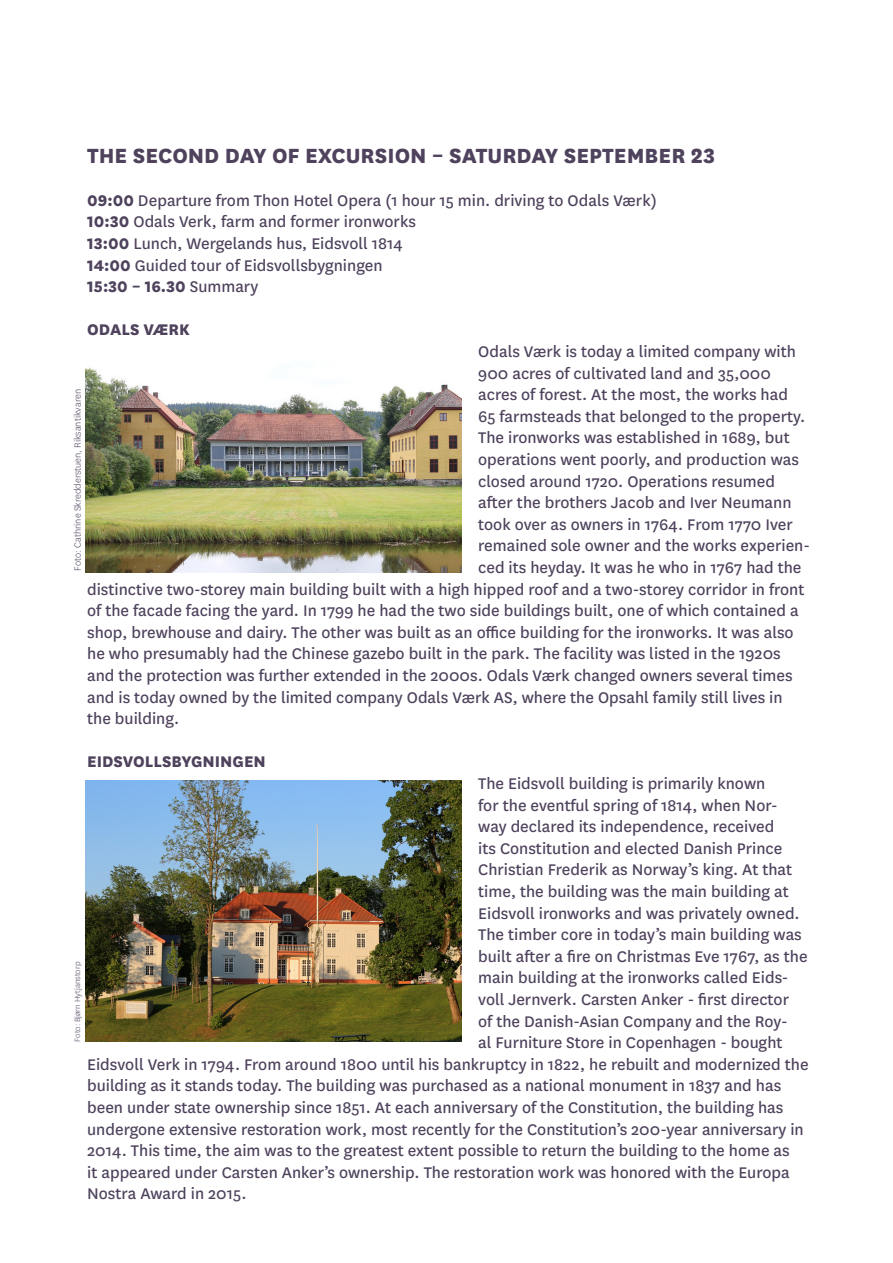
<style>
.page{position:relative;width:893px;height:1263px;background:#fff}
.page>*{position:absolute;margin:0;border:0;box-sizing:border-box;transform-origin:0 0}
.t1{font:800 24px "National";color:#4e425c}
.t2{font:18px/21.6px "National";color:#4e425c}
.t3{font:800 18px "National";color:#4e425c}
.t4{font:300 10.5px "National";color:#4e425c}
.t5{font:300 9px "National";color:#4e425c}
.s1{font-weight:800}
</style>
<div class="page">
<img style="left:85px;top:368px;width:376px;height:205px">
<img style="left:85px;top:780px;width:376px;height:261px">
<h1 class="t1" style="left:87px;top:138px;width:629px">THE SECOND DAY OF EXCURSION – SATURDAY SEPTEMBER 23</h1>
<p class="t2" style="left:87px;top:188px;width:571px"><span class="s1">09:00</span> Departure from Thon Hotel Opera (1 hour 15 min. driving to Odals Værk)<br><span class="s1">10:30</span> Odals Verk, farm and former ironworks<br><span class="s1">13:00</span> Lunch, Wergelands hus, Eidsvoll 1814<br><span class="s1">14:00</span> Guided tour of Eidsvollsbygningen<br><span class="s1">15:30 – 16.30</span> Summary</p>
<p class="t3" style="left:87px;top:317px;width:104px">ODALS VÆRK</p>
<p class="t2" style="left:478px;top:340px;width:319px">Odals Værk is today a limited company with</p>
<p class="t2" style="left:478px;top:361px;width:294px">900 acres of cultivated land and 35,000</p>
<p class="t2" style="left:478px;top:383px;width:311px">acres of forest. At the most, the works had</p>
<p class="t2" style="left:478px;top:404px;width:328px">65 farmsteads that belonged to the property.</p>
<p class="t2" style="left:478px;top:426px;width:313px">The ironworks was established in 1689, but</p>
<p class="t2" style="left:478px;top:448px;width:322px">operations went poorly, and production was</p>
<p class="t2" style="left:478px;top:469px;width:298px">closed around 1720. Operations resumed</p>
<p class="t2" style="left:478px;top:491px;width:315px">after the brothers Jacob and Iver Neumann</p>
<p class="t2" style="left:478px;top:512px;width:316px">took over as owners in 1764. From 1770 Iver</p>
<p class="t2" style="left:478px;top:534px;width:333px">remained sole owner and the works experien-</p>
<p class="t2" style="left:478px;top:556px;width:325px">ced its heyday. It was he who in 1767 had the</p>
<p class="t2" style="left:87px;top:577px;width:719px">distinctive two-storey main building built with a high hipped roof and a two-storey corridor in front</p>
<p class="t2" style="left:87px;top:599px;width:713px">of the facade facing the yard. In 1799 he had the two side buildings built, one of which contained a</p>
<p class="t2" style="left:87px;top:620px;width:708px">shop, brewhouse and dairy. The other was built as an office building for the ironworks. It was also</p>
<p class="t2" style="left:87px;top:642px;width:695px">he who presumably had the Chinese gazebo built in the park. The facility was listed in the 1920s</p>
<p class="t2" style="left:87px;top:664px;width:707px">and the protection was further extended in the 2000s. Odals Værk changed owners several times</p>
<p class="t2" style="left:87px;top:685px;width:697px">and is today owned by the limited company Odals Værk AS, where the Opsahl family still lives in</p>
<p class="t2" style="left:87px;top:707px;width:94px">the building.</p>
<p class="t3" style="left:87px;top:749px;width:180px">EIDSVOLLSBYGNINGEN</p>
<p class="t2" style="left:478px;top:772px;width:289px">The Eidsvoll building is primarily known</p>
<p class="t2" style="left:478px;top:793px;width:301px">for the eventful spring of 1814, when Nor-</p>
<p class="t2" style="left:478px;top:815px;width:298px">way declared its independence, received</p>
<p class="t2" style="left:478px;top:836px;width:306px">its Constitution and elected Danish Prince</p>
<p class="t2" style="left:478px;top:858px;width:316px">Christian Frederik as Norway’s king. At that</p>
<p class="t2" style="left:478px;top:880px;width:312px">time, the building was the main building at</p>
<p class="t2" style="left:478px;top:901px;width:323px">Eidsvoll ironworks and was privately owned.</p>
<p class="t2" style="left:478px;top:923px;width:325px">The timber core in today’s main building was</p>
<p class="t2" style="left:478px;top:944px;width:331px">built after a fire on Christmas Eve 1767, as the</p>
<p class="t2" style="left:478px;top:966px;width:312px">main building at the ironworks called Eids-</p>
<p class="t2" style="left:478px;top:988px;width:312px">voll Jernverk. Carsten Anker - first director</p>
<p class="t2" style="left:478px;top:1009px;width:311px">of the Danish-Asian Company and the Roy-</p>
<p class="t2" style="left:478px;top:1031px;width:306px">al Furniture Store in Copenhagen - bought</p>
<p class="t2" style="left:87px;top:1052px;width:723px">Eidsvoll Verk in 1794. From around 1800 until his bankruptcy in 1822, he rebuilt and modernized the</p>
<p class="t2" style="left:87px;top:1074px;width:695px">building as it stands today. The building was purchased as a national monument in 1837 and has</p>
<p class="t2" style="left:87px;top:1096px;width:698px">been under state ownership since 1851. At each anniversary of the Constitution, the building has</p>
<p class="t2" style="left:87px;top:1117px;width:718px">undergone extensive restoration work, most recently for the Constitution’s 200-year anniversary in</p>
<p class="t2" style="left:87px;top:1139px;width:704px">2014. This time, the aim was to the greatest extent possible to return the building to the home as</p>
<p class="t2" style="left:87px;top:1160px;width:704px">it appeared under Carsten Anker’s ownership. The restoration work was honored with the Europa</p>
<p class="t2" style="left:87px;top:1182px;width:161px">Nostra Award in 2015.</p>
<p class="t4" style="left:71px;top:571px;width:183px;rotate:-90deg">Foto: Cathrine Skredderstuen, Riksantikvaren</p>
<p class="t5" style="left:72px;top:1041px;width:82px;rotate:-90deg">Foto: Bjørn Hytjanstorp</p>
</div>
